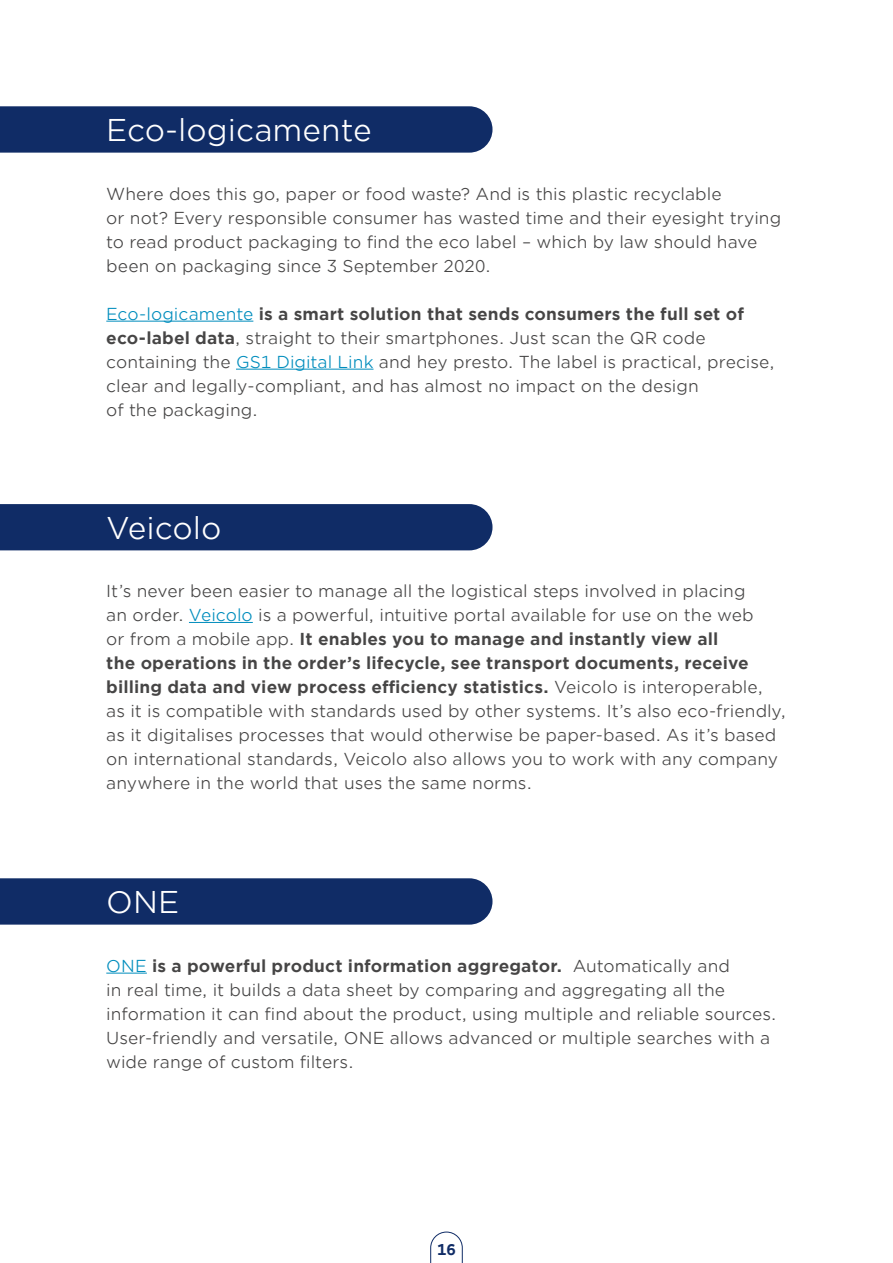
<style>
.page{position:relative;width:893px;height:1263px;background:#fff}
.page>*{position:absolute;margin:0;border:0;box-sizing:border-box;transform-origin:0 0}
.t1{font:30px "Gotham Office";color:#fff}
.t2{font:16.5px/24px "Gotham Office";color:#464545}
.t3{font:700 15px "Gotham Office";color:#102c66}
.s1{color:#008dbd}
.s2{font-weight:700}
</style>
<div class="page">
<svg style="left:430px;top:1232px;width:33px;height:31px"></svg>
<div style="left:0;top:106px;width:492px;height:47px;background:#102c66"></div>
<div style="left:0;top:504px;width:492px;height:46px;background:#102c66"></div>
<div style="left:0;top:878px;width:492px;height:47px;background:#102c66"></div>
<hr style="left:106px;top:321px;width:147px;height:1px;background:#008dbd">
<hr style="left:236px;top:369px;width:137px;height:1px;background:#008dbd">
<hr style="left:189px;top:622px;width:64px;height:1px;background:#008dbd">
<hr style="left:106px;top:973px;width:41px;height:1px;background:#008dbd">
<h1 class="t1" style="left:106px;top:110px;width:267px">Eco-logicamente</h1>
<p class="t2" style="left:106px;top:181px;width:676px">Where does this go, paper or food waste? And is this plastic recyclable<br>or not? Every responsible consumer has wasted time and their eyesight trying to read product packaging to find the eco label – which by law should have been on packaging since 3 September 2020.</p>
<p class="t2" style="left:106px;top:301px;width:670px"><span class="s1">Eco-logicamente</span> <span class="s2">is a smart solution that sends consumers the full set of eco-label data</span>, straight to their smartphones. Just scan the QR code containing the <span class="s1">GS1 Digital Link</span> and hey presto. The label is practical, precise, clear and legally-compliant, and has almost no impact on the design<br>of the packaging.</p>
<h1 class="t1" style="left:106px;top:508px;width:117px">Veicolo</h1>
<p class="t2" style="left:106px;top:579px;width:681px">It’s never been easier to manage all the logistical steps involved in placing<br>an order. <span class="s1">Veicolo</span> is a powerful, intuitive portal available for use on the web<br>or from a mobile app. <span class="s2">It enables you to manage and instantly view all<br>the operations in the order’s lifecycle, see transport documents, receive billing data and view process efficiency statistics.</span> Veicolo is interoperable,<br>as it is compatible with standards used by other systems. It’s also eco-friendly, as it digitalises processes that would otherwise be paper-based. As it’s based on international standards, Veicolo also allows you to work with any company anywhere in the world that uses the same norms.</p>
<h1 class="t1" style="left:106px;top:882px;width:74px">ONE</h1>
<p class="t2" style="left:106px;top:953px;width:672px"><span class="s1">ONE</span> <span class="s2">is a powerful product information aggregator.</span> Automatically and<br>in real time, it builds a data sheet by comparing and aggregating all the information it can find about the product, using multiple and reliable sources.<br>User-friendly and versatile, ONE allows advanced or multiple searches with a wide range of custom filters.</p>
<p class="t3" style="left:437px;top:1239px;width:20px">16</p>
</div>
